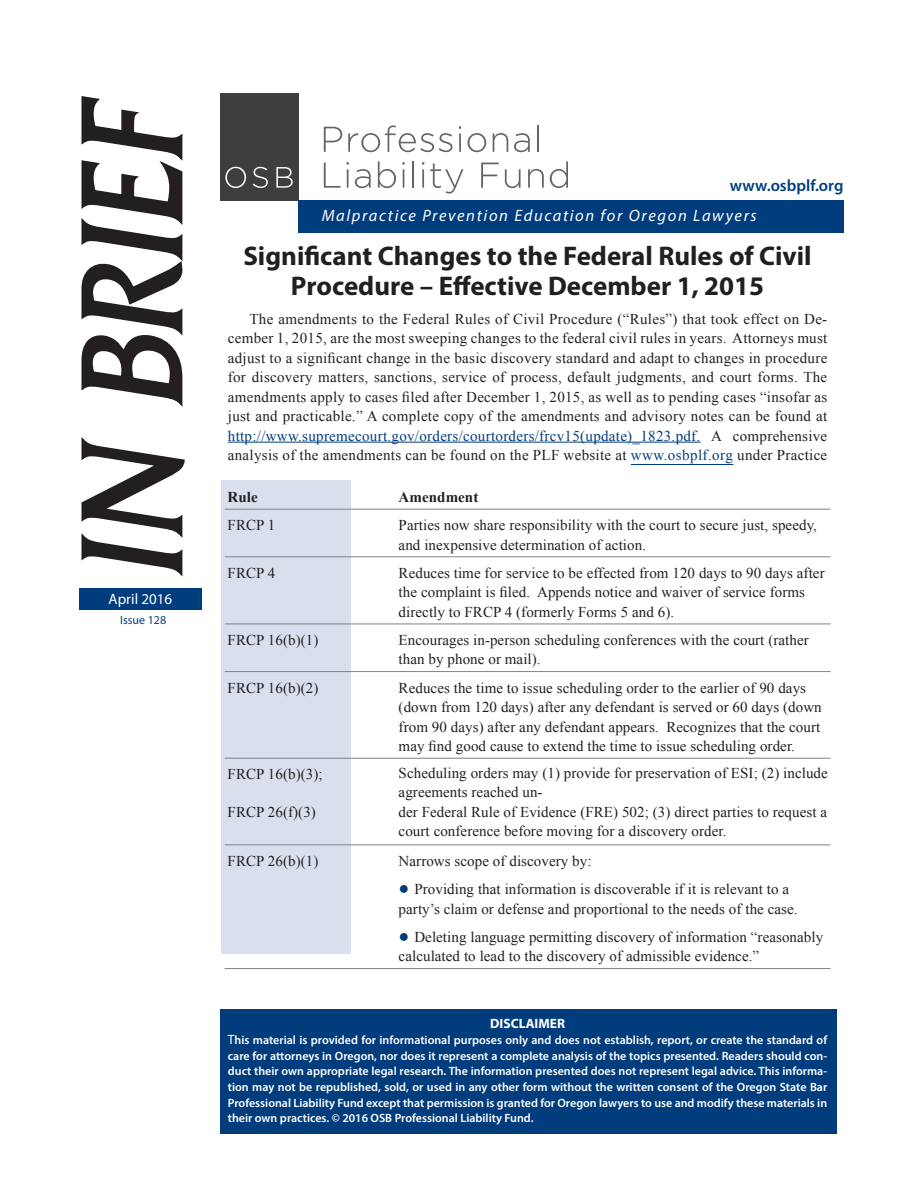
<style>
.page{position:relative;width:918px;height:1188px;background:#fff}
.page>*{position:absolute;margin:0;border:0;box-sizing:border-box;transform-origin:0 0}
.Story_Head{font:700 27px/30px "Myriad Pro";color:#231f20;text-align:center}
.t1{font:italic 16.5px "Myriad Pro";letter-spacing:.1em;color:#fff}
.t2{font:600 16.5px "Myriad Pro";color:#013d7d}
.Body_TABLE{font:15px/19.5px "Times New Roman";letter-spacing:.005em;color:#231f20}
.Body_Text{font:15px/19.5px "Times New Roman";letter-spacing:.02em;color:#231f20;text-align:justify}
.Body_TABLE-2{font:700 15px "Times New Roman";letter-spacing:.005em;color:#231f20}
.t3{font:15px "Myriad Pro";color:#fff}
.t4{font:700 13.5px "Myriad Pro";color:#fff}
.t5{font:600 12px/15.6px "Myriad Pro";color:#fff;text-align:justify}
.TOC_Issue_No{font:12px "Myriad Pro";color:#013d7d}
.s1{color:#013d7d}
.s2{font-size:18px;color:#013d7d}
.s3{font-weight:400;font-size:13.5px}
</style>
<div class="page">
<div style="left:220px;top:93px;width:78px;height:108px;background:#3e3e3f"></div>
<svg style="left:324px;top:127px;width:18px;height:25px"></svg>
<svg style="left:348px;top:125px;width:104px;height:27px"></svg>
<svg style="left:459px;top:126px;width:2px;height:26px"></svg>
<svg style="left:468px;top:133px;width:18px;height:19px"></svg>
<svg style="left:493px;top:133px;width:15px;height:19px"></svg>
<svg style="left:514px;top:133px;width:16px;height:19px"></svg>
<hr style="left:537px;top:126px;width:2px;height:26px;background:#3e3e3f">
<svg style="left:324px;top:163px;width:16px;height:25px"></svg>
<svg style="left:347px;top:162px;width:2px;height:26px"></svg>
<svg style="left:355px;top:169px;width:16px;height:19px"></svg>
<svg style="left:378px;top:161px;width:18px;height:27px"></svg>
<svg style="left:402px;top:162px;width:3px;height:26px"></svg>
<hr style="left:412px;top:161px;width:2px;height:27px;background:#3e3e3f">
<svg style="left:422px;top:162px;width:2px;height:26px"></svg>
<svg style="left:430px;top:164px;width:33px;height:30px"></svg>
<svg style="left:481px;top:163px;width:18px;height:25px"></svg>
<svg style="left:505px;top:169px;width:16px;height:19px"></svg>
<svg style="left:528px;top:169px;width:16px;height:19px"></svg>
<svg style="left:550px;top:161px;width:18px;height:27px"></svg>
<svg style="left:225px;top:167px;width:21px;height:21px"></svg>
<svg style="left:253px;top:167px;width:15px;height:21px"></svg>
<svg style="left:276px;top:167px;width:17px;height:21px"></svg>
<div style="left:298px;top:201px;width:545px;height:32px;background:#013d7d"></div>
<div style="left:79px;top:589px;width:123px;height:21px;background:#013d7d"></div>
<svg style="left:82px;top:96px;width:103px;height:481px"></svg>
<div style="left:221px;top:1010px;width:616px;height:124px;background:#013d7d"></div>
<div style="left:221px;top:480px;width:130px;height:474px;background:#dadfed"></div>
<hr style="left:225px;top:509px;width:606px;height:1px;background:#808285">
<hr style="left:225px;top:556px;width:606px;height:1px;background:#808285">
<hr style="left:225px;top:624px;width:606px;height:1px;background:#808285">
<hr style="left:225px;top:671px;width:606px;height:1px;background:#808285">
<hr style="left:225px;top:758px;width:606px;height:1px;background:#808285">
<hr style="left:225px;top:844px;width:606px;height:1px;background:#808285">
<hr style="left:225px;top:968px;width:606px;height:1px;background:#808285">
<hr style="left:228px;top:442px;width:473px;height:1px;background:#013d7d">
<hr style="left:631px;top:464px;width:102px;height:1px;background:#013d7d">
<p class="t3" style="left:109px;top:590px;width:65px">April 2016</p>
<p class="TOC_Issue_No" style="left:120px;top:613px;width:48px">Issue 128</p>
<p class="t2" style="left:730px;top:174px;width:115px">www.osbplf.org</p>
<p class="t1" style="left:322px;top:205px;width:437px">Malpractice Prevention Education for Oregon Lawyers</p>
<p class="Story_Head" style="left:243px;top:240px;width:570px">Significant Changes to the Federal Rules of Civil<br>Procedure – Effective December 1, 2015</p>
<p class="Body_Text" style="left:228px;top:309px;width:601px;text-indent:22px">The amendments to the Federal Rules of Civil Procedure (“Rules”) that took effect on De&shy;cember 1, 2015, are the most sweeping changes to the federal civil rules in years. Attorneys must adjust to a significant change in the basic discovery standard and adapt to changes in procedure for discovery matters, sanctions, service of process, default judgments, and court forms. The amendments apply to cases filed after December 1, 2015, as well as to pending cases “insofar as just and practicable.” A complete copy of the amendments and advisory notes can be found at <span class="s1">http://www.supremecourt.gov/orders/courtorders/frcv15(update)_1823.pdf.</span> A comprehensive analysis of the amendments can be found on the PLF website at <span class="s1">www.osbplf.org</span> under Practice</p>
<p class="Body_TABLE-2" style="left:228px;top:487px;width:32px">Rule</p>
<p class="Body_TABLE-2" style="left:399px;top:487px;width:81px">Amendment</p>
<p class="Body_TABLE" style="left:228px;top:515px;width:49px">FRCP 1</p>
<p class="Body_TABLE" style="left:399px;top:515px;width:420px">Parties now share responsibility with the court to secure just, speedy, and inexpensive determination of action.</p>
<p class="Body_TABLE" style="left:228px;top:563px;width:49px">FRCP 4</p>
<p class="Body_TABLE" style="left:399px;top:563px;width:428px">Reduces time for service to be effected from 120 days to 90 days after the complaint is filed. Appends notice and waiver of service forms directly to FRCP 4 (formerly Forms 5 and 6).</p>
<p class="Body_TABLE" style="left:228px;top:630px;width:92px">FRCP 16(b)(1)</p>
<p class="Body_TABLE" style="left:399px;top:630px;width:412px">Encourages in-person scheduling conferences with the court (rather than by phone or mail).</p>
<p class="Body_TABLE" style="left:228px;top:678px;width:92px">FRCP 16(b)(2)</p>
<p class="Body_TABLE" style="left:399px;top:678px;width:425px">Reduces the time to issue scheduling order to the earlier of 90 days (down from 120 days) after any defendant is served or 60 days (down from 90 days) after any defendant appears. Recognizes that the court may find good cause to extend the time to issue scheduling order.</p>
<p class="Body_TABLE" style="left:228px;top:764px;width:97px">FRCP 16(b)(3);</p>
<p class="Body_TABLE" style="left:399px;top:763px;width:431px">Scheduling orders may (1) provide for preservation of ESI; (2) include agreements reached un-</p>
<p class="Body_TABLE" style="left:228px;top:802px;width:90px">FRCP 26(f)(3)</p>
<p class="Body_TABLE" style="left:399px;top:802px;width:430px">der Federal Rule of Evidence (FRE) 502; (3) direct parties to request a court conference before moving for a discovery order.</p>
<p class="Body_TABLE" style="left:228px;top:851px;width:92px">FRCP 26(b)(1)</p>
<p class="Body_TABLE" style="left:399px;top:851px;width:194px">Narrows scope of discovery by:</p>
<p class="Body_TABLE" style="left:399px;top:879px;width:401px"><span class="s2">●</span> Providing that information is discoverable if it is relevant to a party’s claim or defense and proportional to the needs of the case.</p>
<p class="Body_TABLE" style="left:399px;top:927px;width:426px"><span class="s2">●</span> Deleting language permitting discovery of information “reasonably calculated to lead to the discovery of admissible evidence.”</p>
<p class="t4" style="left:490px;top:1014px;width:76px">DISCLAIMER</p>
<p class="t5" style="left:228px;top:1032px;width:601px"><span class="s3">T</span>his material is provided for informational purposes only and does not establish, report, or create the standard of care for attorneys in Oregon, nor does it represent a complete analysis of the topics presented. Readers should con&shy;duct their own appropriate legal research. The information presented does not represent legal advice. This informa&shy;tion may not be republished, sold, or used in any other form without the written consent of the Oregon State Bar Professional Liability Fund except that permission is granted for Oregon lawyers to use and modify these materials in their own practices. © 2016 OSB Professional Liability Fund.</p>
</div>
